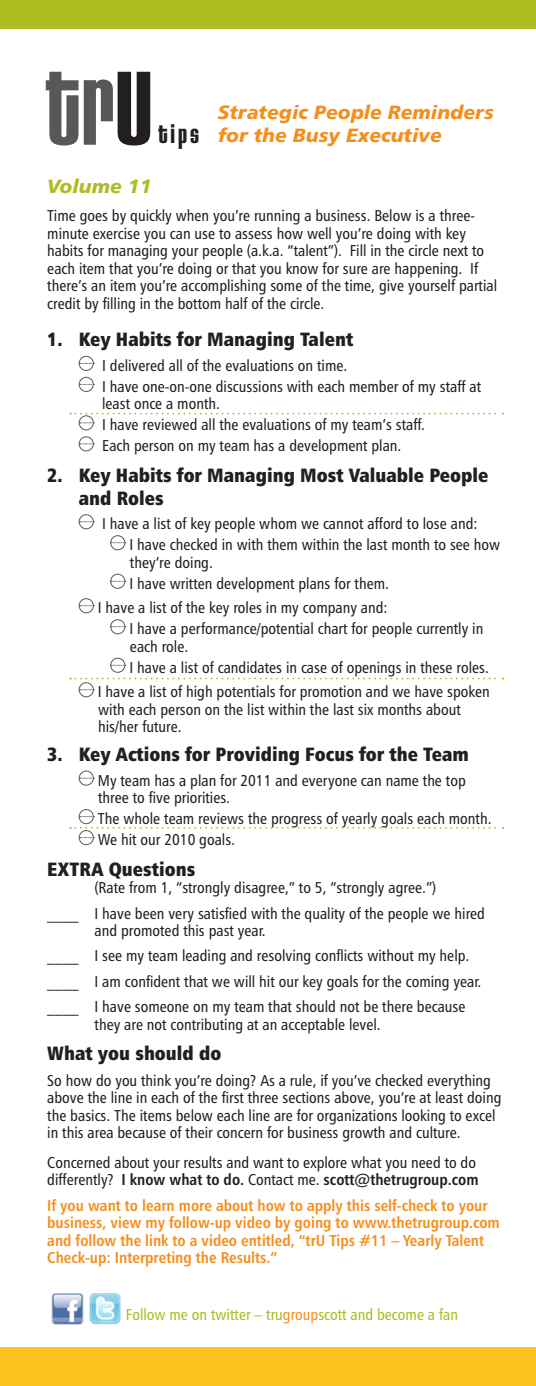
<style>
.page{position:relative;width:536px;height:1386px;background:#fff}
.page>*{position:absolute;margin:0;border:0;box-sizing:border-box;transform-origin:0 0}
.t1{font:109.38px "House Gothic Bold Four";color:#57585a}
.t2{font:29.57px "House Gothic Bold One";color:#231f20}
.t3{font:19.25px/22.8px "Humanist 777 BT Extra Black Cond B";color:#231f20}
.t4{font:19.25px/23.1px "Humanist 777 BT Black Italic B";color:#f68e1e}
.t5{font:19.25px "Humanist 777 BT Black Italic B";color:#aebc21}
.t6{font:15.75px/17.5px "Humanist 777 BT Roman Condensed B";color:#231f20}
.t7{font:15.75px/17.5px "Humanist 777 BT Bold Condensed B";color:#f68e1e}
.t8{font:15.75px "Humanist 777 BT Roman Condensed B";color:#aebc21}
.s1{color:#231f20}
.s2{font-family:"Humanist 777 BT Bold Condensed B"}
.s3{color:#f68e1e}
</style>
<div class="page">
<div style="left:0;top:1347px;width:536px;height:39px;background:#fec221"></div>
<div style="left:0;top:0;width:536px;height:29px;background:#aebc21"></div>
<div style="left:79px;top:356px;width:15px;height:15px;border:1px solid #57585a;border-radius:50%"></div>
<svg style="left:79px;top:363px;width:15px;height:1px"></svg>
<div style="left:79px;top:377px;width:15px;height:15px;border:1px solid #57585a;border-radius:50%"></div>
<svg style="left:79px;top:384px;width:15px;height:1px"></svg>
<svg style="left:79px;top:416px;width:14px;height:14px"></svg>
<div style="left:79px;top:415px;width:15px;height:15px;border:1px solid #57585a;border-radius:50%"></div>
<svg style="left:79px;top:423px;width:15px;height:1px"></svg>
<svg style="left:79px;top:437px;width:14px;height:14px"></svg>
<div style="left:79px;top:436px;width:15px;height:15px;border:1px solid #57585a;border-radius:50%"></div>
<svg style="left:79px;top:444px;width:15px;height:1px"></svg>
<svg style="left:79px;top:515px;width:14px;height:14px"></svg>
<div style="left:79px;top:514px;width:15px;height:15px;border:1px solid #57585a;border-radius:50%"></div>
<svg style="left:79px;top:521px;width:15px;height:1px"></svg>
<svg style="left:111px;top:536px;width:14px;height:14px"></svg>
<div style="left:110px;top:535px;width:15px;height:15px;border:1px solid #57585a;border-radius:50%"></div>
<svg style="left:111px;top:542px;width:15px;height:1px"></svg>
<svg style="left:111px;top:574px;width:14px;height:14px"></svg>
<div style="left:110px;top:574px;width:15px;height:15px;border:1px solid #57585a;border-radius:50%"></div>
<svg style="left:111px;top:581px;width:15px;height:1px"></svg>
<svg style="left:79px;top:599px;width:14px;height:14px"></svg>
<div style="left:79px;top:598px;width:15px;height:15px;border:1px solid #57585a;border-radius:50%"></div>
<svg style="left:79px;top:605px;width:15px;height:1px"></svg>
<svg style="left:111px;top:620px;width:14px;height:14px"></svg>
<div style="left:110px;top:619px;width:15px;height:15px;border:1px solid #57585a;border-radius:50%"></div>
<svg style="left:111px;top:626px;width:15px;height:1px"></svg>
<svg style="left:111px;top:658px;width:14px;height:14px"></svg>
<div style="left:110px;top:658px;width:15px;height:15px;border:1px solid #57585a;border-radius:50%"></div>
<svg style="left:111px;top:665px;width:15px;height:1px"></svg>
<svg style="left:79px;top:683px;width:14px;height:14px"></svg>
<div style="left:79px;top:682px;width:15px;height:15px;border:1px solid #57585a;border-radius:50%"></div>
<svg style="left:79px;top:689px;width:15px;height:1px"></svg>
<svg style="left:79px;top:771px;width:14px;height:14px"></svg>
<div style="left:79px;top:771px;width:15px;height:15px;border:1px solid #57585a;border-radius:50%"></div>
<svg style="left:79px;top:778px;width:15px;height:1px"></svg>
<div style="left:79px;top:809px;width:15px;height:15px;border:1px solid #57585a;border-radius:50%"></div>
<svg style="left:79px;top:816px;width:15px;height:1px"></svg>
<div style="left:79px;top:830px;width:15px;height:15px;border:1px solid #57585a;border-radius:50%"></div>
<svg style="left:79px;top:837px;width:15px;height:1px"></svg>
<img style="left:51px;top:1293px;width:70px;height:32px">
<svg style="left:70px;top:413px;width:433px;height:1px"></svg>
<svg style="left:70px;top:678px;width:433px;height:1px"></svg>
<svg style="left:70px;top:827px;width:433px;height:2px"></svg>
<p class="t1" style="left:45px;top:44px;width:110px">tr<span class="s1">U</span></p>
<p class="t2" style="left:158px;top:116px;width:43px">tips</p>
<p class="t5" style="left:47px;top:174px;width:106px">Volume 11</p>
<p class="t4" style="left:218px;top:100px;width:277px">Strategic People Reminders for the Busy Executive</p>
<p class="t6" style="left:47px;top:207px;width:451px">Time goes by quickly when you’re running a business. Below is a three&shy;minute exercise you can use to assess how well you’re doing with key habits for managing your people (a.k.a. “talent”). Fill in the circle next to each item that you’re doing or that you know for sure are happening. If there’s an item you’re accomplishing some of the time, give yourself partial credit by filling in the bottom half of the circle.</p>
<p class="t3" style="left:47px;top:328px;width:307px">1. Key Habits for Managing Talent</p>
<p class="t6" style="left:102px;top:355px;width:380px;line-height:21px">I delivered all of the evaluations on time.<br>I have one-on-one discussions with each member of my staff at</p>
<p class="t6" style="left:102px;top:393px;width:324px;line-height:21px">least once a month.<br>I have reviewed all the evaluations of my team’s staff.<br>Each person on my team has a development plan.</p>
<p class="t3" style="left:79px;top:463px;width:411px;text-indent:-32px">2. Key Habits for Managing Most Valuable People and Roles</p>
<p class="t6" style="left:129px;top:513px;width:372px;line-height:21px;text-indent:-27px">I have a list of key people whom we cannot afford to lose and:<br>I have checked in with them within the last month to see how</p>
<p class="t6" style="left:129px;top:551px;width:261px;line-height:21px">they’re doing.<br>I have written development plans for them.</p>
<p class="t6" style="left:129px;top:597px;width:355px;line-height:21px;text-indent:-31px">I have a list of the key roles in my company and:<br>I have a performance/potential chart for people currently in</p>
<p class="t6" style="left:129px;top:635px;width:361px;line-height:21px">each role.<br>I have a list of candidates in case of openings in these roles.</p>
<p class="t6" style="left:98px;top:683px;width:393px">I have a list of high potentials for promotion and we have spoken with each person on the list within the last six months about his/her future.</p>
<p class="t3" style="left:47px;top:742px;width:423px">3. Key Actions for Providing Focus for the Team</p>
<p class="t6" style="left:98px;top:771px;width:369px">My team has a plan for 2011 and everyone can name the top three to five priorities.</p>
<p class="t6" style="left:98px;top:808px;width:395px;line-height:21px">The whole team reviews the progress of yearly goals each month.<br>We hit our 2010 goals.</p>
<p class="t3" style="left:47px;top:857px;width:149px">EXTRA Questions</p>
<p class="t6" style="left:94px;top:879px;width:343px">(Rate from 1, “strongly disagree,” to 5, “strongly agree.”)</p>
<p class="t6" style="left:94px;top:904px;width:392px;text-indent:-47px">____ I have been very satisfied with the quality of the people we hired and promoted this past year.</p>
<p class="t6" style="left:47px;top:947px;width:423px">____ I see my team leading and resolving conflicts without my help.</p>
<p class="t6" style="left:47px;top:972px;width:435px">____ I am confident that we will hit our key goals for the coming year.</p>
<p class="t6" style="left:94px;top:998px;width:372px;text-indent:-47px">____ I have someone on my team that should not be there because they are not contributing at an acceptable level.</p>
<p class="t3" style="left:47px;top:1042px;width:175px">What you should do</p>
<p class="t6" style="left:47px;top:1071px;width:455px">So how do you think you’re doing? As a rule, if you’ve checked everything above the line in each of the first three sections above, you’re at least doing the basics. The items below each line are for organizations looking to excel in this area because of their concern for business growth and culture.</p>
<p class="t6" style="left:47px;top:1153px;width:432px">Concerned about your results and want to explore what you need to do differently? <span class="s2">I know what to do.</span> Contact me. <span class="s2">scott@thetrugroup.com</span></p>
<p class="t7" style="left:47px;top:1196px;width:454px">If you want to learn more about how to apply this self-check to your business, view my follow-up video by going to www.thetrugroup.com and follow the link to a video entitled, “trU Tips #11 – Yearly Talent Check-up: Interpreting the Results.”</p>
<p class="t8" style="left:126px;top:1305px;width:333px">Follow me on twitter – tru<span class="s3">group</span>scott and become a fan</p>
</div>
